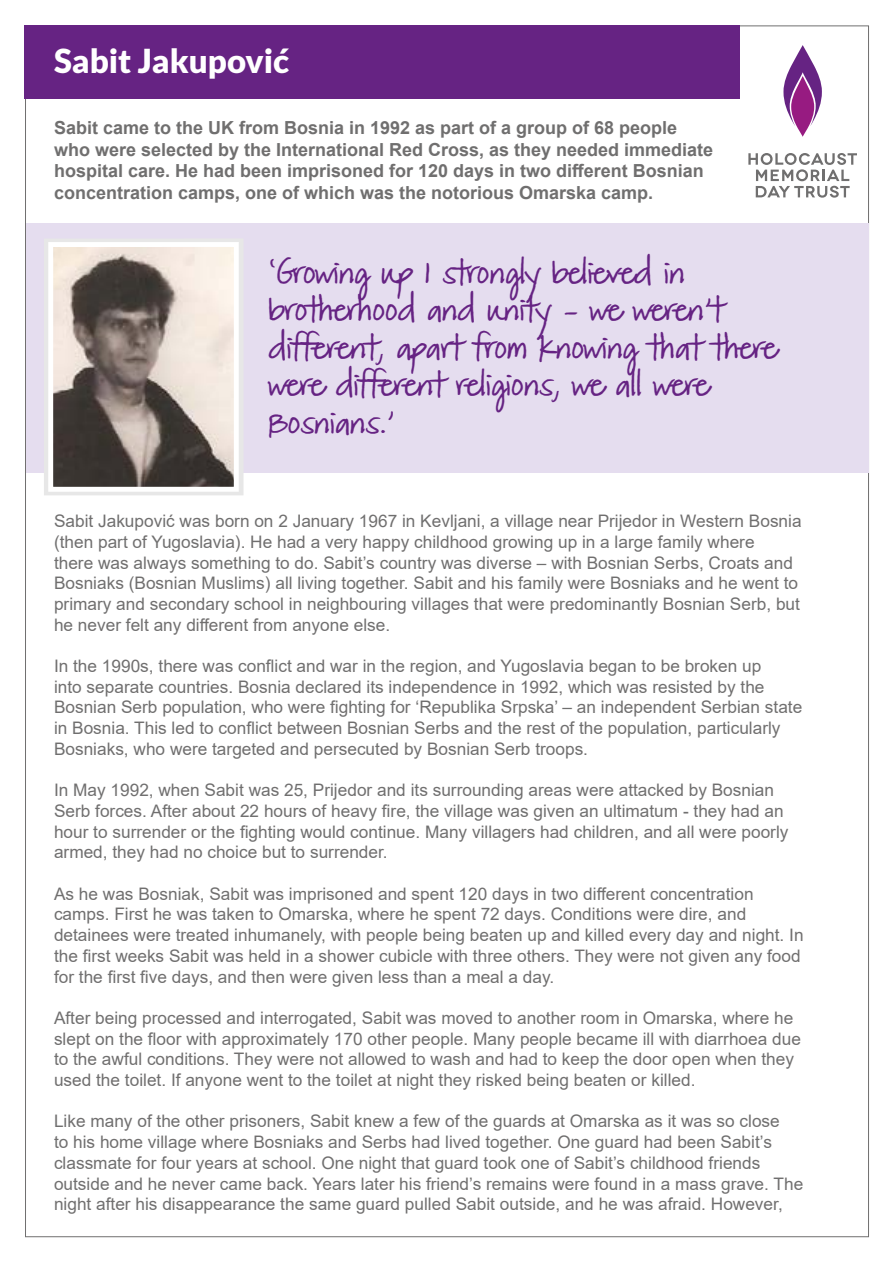
<style>
.page{position:relative;width:893px;height:1263px;background:#fff}
.page>*{position:absolute;margin:0;border:0;box-sizing:border-box;transform-origin:0 0}
.t1{font:900 33px "Lato";color:#fff}
.t2{font:24.3px/37.5px "FG Matilda";color:#662383}
.t3{font:700 18px/21.6px "Arial";color:#706f6f}
.t4{font:17.25px/20.7px "Arial";color:#706f6f}
</style>
<div class="page">
<div style="left:26px;top:223px;width:842px;height:250px;background:#e5ddef"></div>
<div style="left:44px;top:238px;width:200px;height:257px;background:#e7e7e7"></div>
<img style="left:54px;top:248px;width:179px;height:238px">
<div style="left:48px;top:242px;width:191px;height:250px;border:5px solid #fff"></div>
<div style="left:25px;top:26px;width:715px;height:73px;background:#662383"></div>
<svg style="left:748px;top:153px;width:109px;height:45px"></svg>
<svg style="left:783px;top:45px;width:39px;height:92px"></svg>
<h1 class="t1" style="left:54px;top:42px;width:237px">Sabit Jakupović</h1>
<p class="t3" style="left:54px;top:117px;width:661px">Sabit came to the UK from Bosnia in 1992 as part of a group of 68 people who were selected by the International Red Cross, as they needed immediate hospital care. He had been imprisoned for 120 days in two different Bosnian concentration camps, one of which was the notorious Omarska camp.</p>
<h2 class="t2" style="left:269px;top:256px;width:509px">‘Growing up I strongly believed in brotherhood and unity - we weren’t different, apart from knowing that there were different religions, we all were<br>Bosnians.’</h2>
<p class="t4" style="left:54px;top:511px;width:749px">Sabit Jakupović was born on 2 January 1967 in Kevljani, a village near Prijedor in Western Bosnia (then part of Yugoslavia). He had a very happy childhood growing up in a large family where<br>there was always something to do. Sabit’s country was diverse – with Bosnian Serbs, Croats and Bosniaks (Bosnian Muslims) all living together. Sabit and his family were Bosniaks and he went to primary and secondary school in neighbouring villages that were predominantly Bosnian Serb, but he never felt any different from anyone else.</p>
<p class="t4" style="left:54px;top:655px;width:750px">In the 1990s, there was conflict and war in the region, and Yugoslavia began to be broken up<br>into separate countries. Bosnia declared its independence in 1992, which was resisted by the Bosnian Serb population, who were fighting for ‘Republika Srpska’ – an independent Serbian state in Bosnia. This led to conflict between Bosnian Serbs and the rest of the population, particularly Bosniaks, who were targeted and persecuted by Bosnian Serb troops.</p>
<p class="t4" style="left:54px;top:780px;width:736px">In May 1992, when Sabit was 25, Prijedor and its surrounding areas were attacked by Bosnian Serb forces. After about 22 hours of heavy fire, the village was given an ultimatum - they had an hour to surrender or the fighting would continue. Many villagers had children, and all were poorly armed, they had no choice but to surrender.</p>
<p class="t4" style="left:54px;top:883px;width:751px">As he was Bosniak, Sabit was imprisoned and spent 120 days in two different concentration camps. First he was taken to Omarska, where he spent 72 days. Conditions were dire, and detainees were treated inhumanely, with people being beaten up and killed every day and night. In the first weeks Sabit was held in a shower cubicle with three others. They were not given any food for the first five days, and then were given less than a meal a day.</p>
<p class="t4" style="left:54px;top:1007px;width:748px">After being processed and interrogated, Sabit was moved to another room in Omarska, where he slept on the floor with approximately 170 other people. Many people became ill with diarrhoea due to the awful conditions. They were not allowed to wash and had to keep the door open when they used the toilet. If anyone went to the toilet at night they risked being beaten or killed.</p>
<p class="t4" style="left:54px;top:1111px;width:751px">Like many of the other prisoners, Sabit knew a few of the guards at Omarska as it was so close<br>to his home village where Bosniaks and Serbs had lived together. One guard had been Sabit’s classmate for four years at school. One night that guard took one of Sabit’s childhood friends outside and he never came back. Years later his friend’s remains were found in a mass grave. The night after his disappearance the same guard pulled Sabit outside, and he was afraid. However,</p>
</div>
